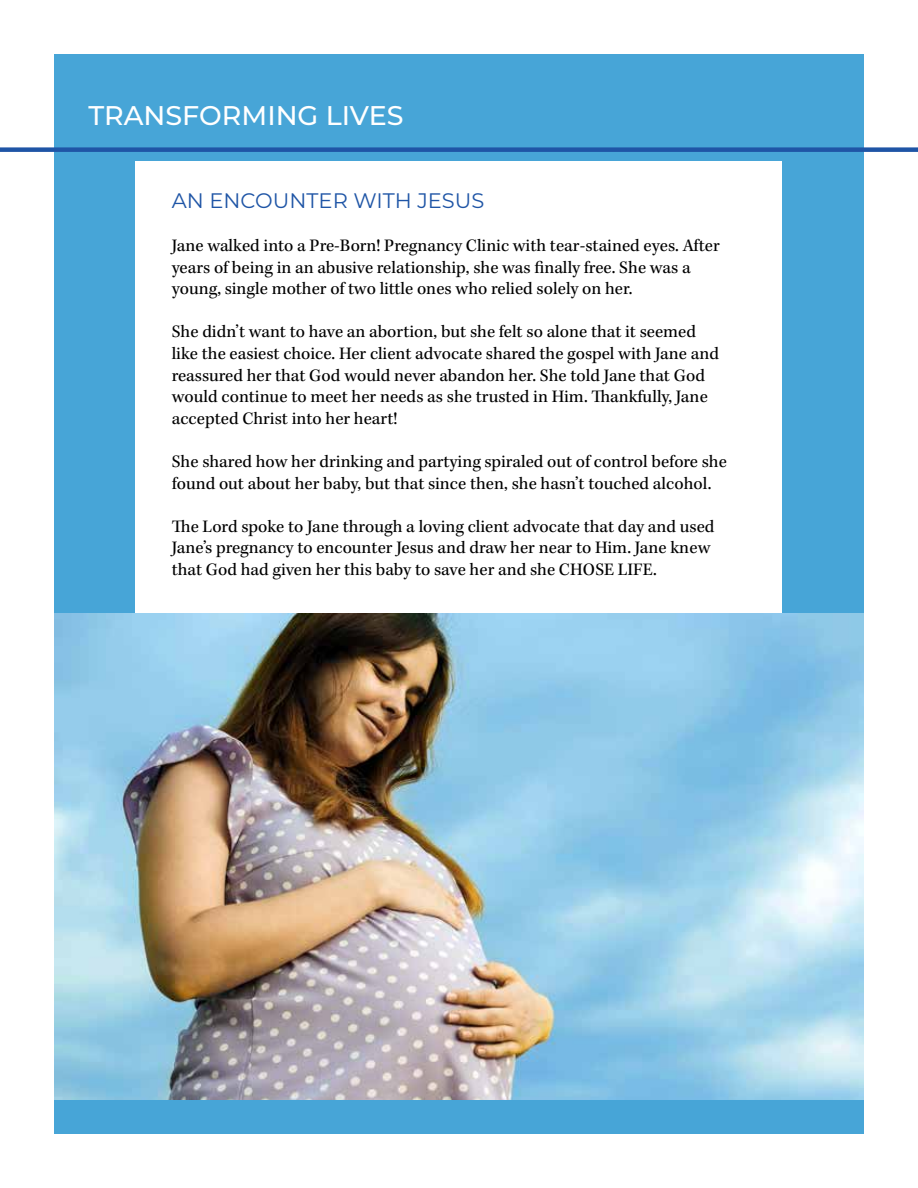
<style>
.page{position:relative;width:918px;height:1188px;background:#fff}
.page>*{position:absolute;margin:0;border:0;box-sizing:border-box;transform-origin:0 0}
.t1{font:500 27px "Montserrat";color:#fff}
.t2{font:21px "Montserrat";color:#1f55a6}
.t3{font:18px/21.6px "Kepler Std";color:#000}
</style>
<div class="page">
<div style="left:54px;top:54px;width:810px;height:1080px;background:#47a5d7"></div>
<div style="left:0;top:147px;width:918px;height:5px;background:#1f55a6"></div>
<div style="left:136px;top:161px;width:646px;height:624px;background:#fff"></div>
<img style="left:54px;top:613px;width:810px;height:486px">
<h1 class="t1" style="left:88px;top:96px;width:317px">TRANSFORMING LIVES</h1>
<p class="t2" style="left:172px;top:186px;width:314px">AN ENCOUNTER WITH JESUS</p>
<p class="t3" style="left:172px;top:235px;width:550px">Jane walked into a Pre-Born! Pregnancy Clinic with tear-stained eyes. After years of being in an abusive relationship, she was finally free. She was a young, single mother of two little ones who relied solely on her.</p>
<p class="t3" style="left:172px;top:322px;width:549px">She didn’t want to have an abortion, but she felt so alone that it seemed like the easiest choice. Her client advocate shared the gospel with Jane and reassured her that God would never abandon her. She told Jane that God would continue to meet her needs as she trusted in Him. Thankfully, Jane accepted Christ into her heart!</p>
<p class="t3" style="left:172px;top:451px;width:557px">She shared how her drinking and partying spiraled out of control before she found out about her baby, but that since then, she hasn’t touched alcohol.</p>
<p class="t3" style="left:172px;top:516px;width:544px">The Lord spoke to Jane through a loving client advocate that day and used<br>Jane’s pregnancy to encounter Jesus and draw her near to Him. Jane knew that God had given her this baby to save her and she CHOSE LIFE.</p>
</div>
